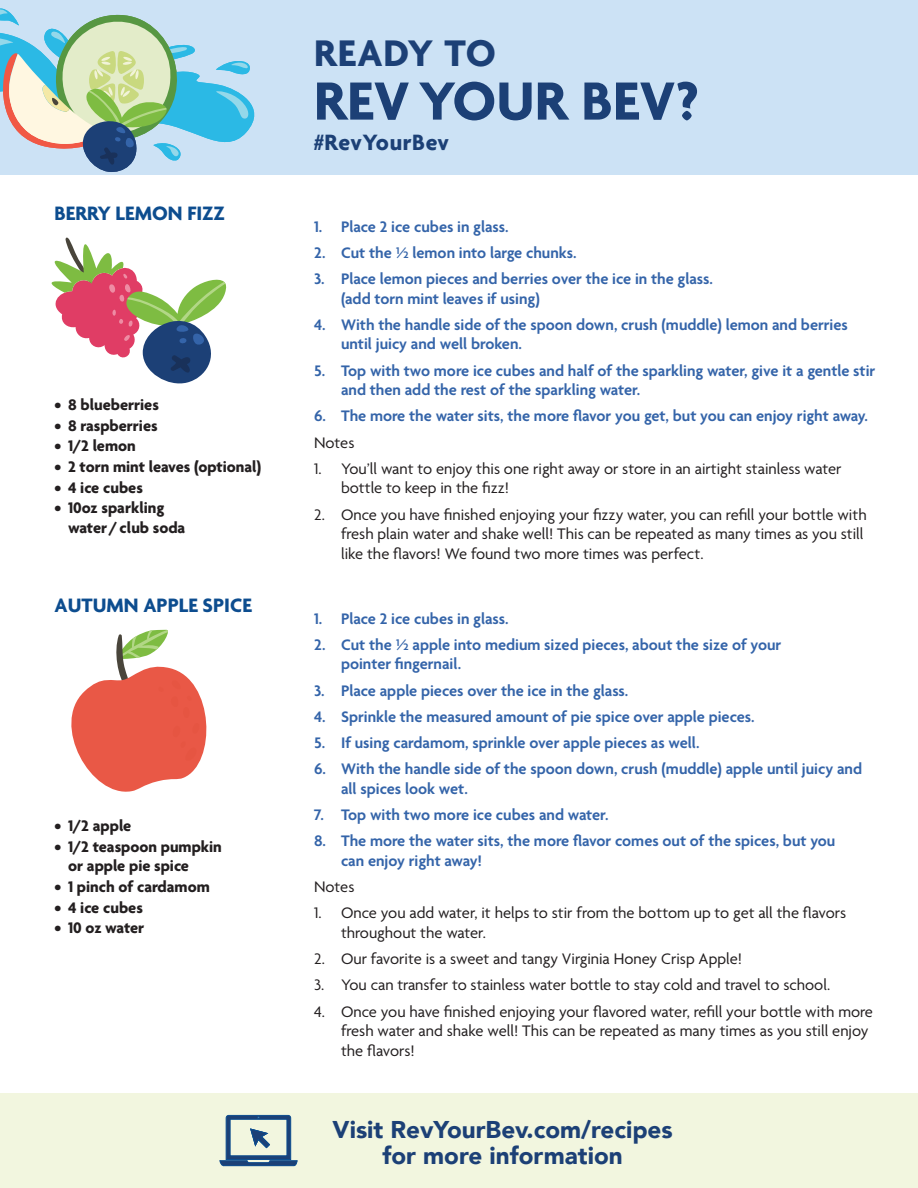
<style>
.page{position:relative;width:918px;height:1188px;background:#fff}
.page>*{position:absolute;margin:0;border:0;box-sizing:border-box;transform-origin:0 0}
.t1{font:700 58.05px "Agenda";letter-spacing:.005em;color:#1c4076}
.t2{font:700 40.05px "Agenda";letter-spacing:.025em;color:#1c4076}
.t3{font:900 24.15px/26.1px "Avenir";color:#1c4076;text-align:center}
.t4{font:700 24px "Agenda";letter-spacing:.025em;color:#1c4076}
.t5{font:700 21px "Agenda";color:#0d4d8f}
.t6{font:600 16.5px/19.5px "Agenda";color:#3464a9}
.t7{font:16.5px/19.5px "Agenda";color:#231f20}
.t8{font:700 16.5px/19.5px "Agenda";color:#231f20}
</style>
<div class="page">
<div style="left:0;top:0;width:918px;height:176px;background:#cce2f5"></div>
<div style="left:0;top:1094px;width:918px;height:94px;background:#f2f6df"></div>
<svg style="left:0;top:8px;width:255px;height:164px"></svg>
<svg style="left:71px;top:630px;width:136px;height:162px"></svg>
<svg style="left:220px;top:1115px;width:77px;height:51px"></svg>
<svg style="left:51px;top:237px;width:176px;height:147px"></svg>
<p class="t5" style="left:55px;top:202px;width:172px">BERRY LEMON FIZZ</p>
<p class="t8" style="left:55px;top:396px;width:106px">• 8 blueberries</p>
<p class="t8" style="left:55px;top:417px;width:105px">• 8 raspberries</p>
<p class="t8" style="left:55px;top:437px;width:83px">• 1/2 lemon</p>
<p class="t8" style="left:55px;top:458px;width:208px">• 2 torn mint leaves (optional)</p>
<p class="t8" style="left:55px;top:479px;width:90px">• 4 ice cubes</p>
<p class="t8" style="left:68px;top:499px;width:119px;text-indent:-13px">• 10oz sparkling water/club soda</p>
<p class="t5" style="left:55px;top:594px;width:199px">AUTUMN APPLE SPICE</p>
<p class="t8" style="left:55px;top:817px;width:78px">• 1/2 apple</p>
<p class="t8" style="left:68px;top:838px;width:155px;text-indent:-13px">• 1/2 teaspoon pumpkin or apple pie spice</p>
<p class="t8" style="left:55px;top:878px;width:157px">• 1 pinch of cardamom</p>
<p class="t8" style="left:55px;top:899px;width:90px">• 4 ice cubes</p>
<p class="t8" style="left:55px;top:919px;width:91px">• 10 oz water</p>
<h2 class="t2" style="left:314px;top:32px;width:183px">READY TO</h2>
<h1 class="t1" style="left:314px;top:70px;width:386px">REV YOUR BEV?</h1>
<h3 class="t4" style="left:314px;top:129px;width:137px">#RevYourBev</h3>
<p class="t6" style="left:314px;top:218px;width:196px">1. Place 2 ice cubes in glass.</p>
<p class="t6" style="left:314px;top:244px;width:264px">2. Cut the ½ lemon into large chunks.</p>
<p class="t6" style="left:341px;top:270px;width:373px;text-indent:-27px">3. Place lemon pieces and berries over the ice in the glass. (add torn mint leaves if using)</p>
<p class="t6" style="left:341px;top:316px;width:508px;text-indent:-27px">4. With the handle side of the spoon down, crush (muddle) lemon and berries until juicy and well broken.</p>
<p class="t6" style="left:341px;top:362px;width:536px;text-indent:-27px">5. Top with two more ice cubes and half of the sparkling water, give it a gentle stir and then add the rest of the sparkling water.</p>
<p class="t6" style="left:314px;top:407px;width:555px">6. The more the water sits, the more flavor you get, but you can enjoy right away.</p>
<p class="t7" style="left:314px;top:434px;width:42px">Notes</p>
<p class="t7" style="left:341px;top:460px;width:502px;text-indent:-27px">1. You’ll want to enjoy this one right away or store in an airtight stainless water bottle to keep in the fizz!</p>
<p class="t7" style="left:341px;top:506px;width:527px;text-indent:-27px">2. Once you have finished enjoying your fizzy water, you can refill your bottle with fresh plain water and shake well! This can be repeated as many times as you still like the flavors! We found two more times was perfect.</p>
<p class="t6" style="left:314px;top:610px;width:196px">1. Place 2 ice cubes in glass.</p>
<p class="t6" style="left:341px;top:636px;width:442px;text-indent:-27px">2. Cut the ½ apple into medium sized pieces, about the size of your pointer fingernail.</p>
<p class="t6" style="left:314px;top:682px;width:316px">3. Place apple pieces over the ice in the glass.</p>
<p class="t6" style="left:314px;top:708px;width:442px">4. Sprinkle the measured amount of pie spice over apple pieces.</p>
<p class="t6" style="left:314px;top:734px;width:387px">5. If using cardamom, sprinkle over apple pieces as well.</p>
<p class="t6" style="left:341px;top:760px;width:523px;text-indent:-27px">6. With the handle side of the spoon down, crush (muddle) apple until juicy and all spices look wet.</p>
<p class="t6" style="left:314px;top:806px;width:296px">7. Top with two more ice cubes and water.</p>
<p class="t6" style="left:341px;top:832px;width:496px;text-indent:-27px">8. The more the water sits, the more flavor comes out of the spices, but you can enjoy right away!</p>
<p class="t7" style="left:314px;top:878px;width:42px">Notes</p>
<p class="t7" style="left:341px;top:904px;width:507px;text-indent:-27px">1. Once you add water, it helps to stir from the bottom up to get all the flavors throughout the water.</p>
<p class="t7" style="left:314px;top:950px;width:429px">2. Our favorite is a sweet and tangy Virginia Honey Crisp Apple!</p>
<p class="t7" style="left:314px;top:976px;width:518px">3. You can transfer to stainless water bottle to stay cold and travel to school.</p>
<p class="t7" style="left:341px;top:1003px;width:533px;text-indent:-27px">4. Once you have finished enjoying your flavored water, refill your bottle with more fresh water and shake well! This can be repeated as many times as you still enjoy the flavors!</p>
<h3 class="t3" style="left:332px;top:1116px;width:342px">Visit RevYourBev.com/recipes for more information</h3>
</div>
